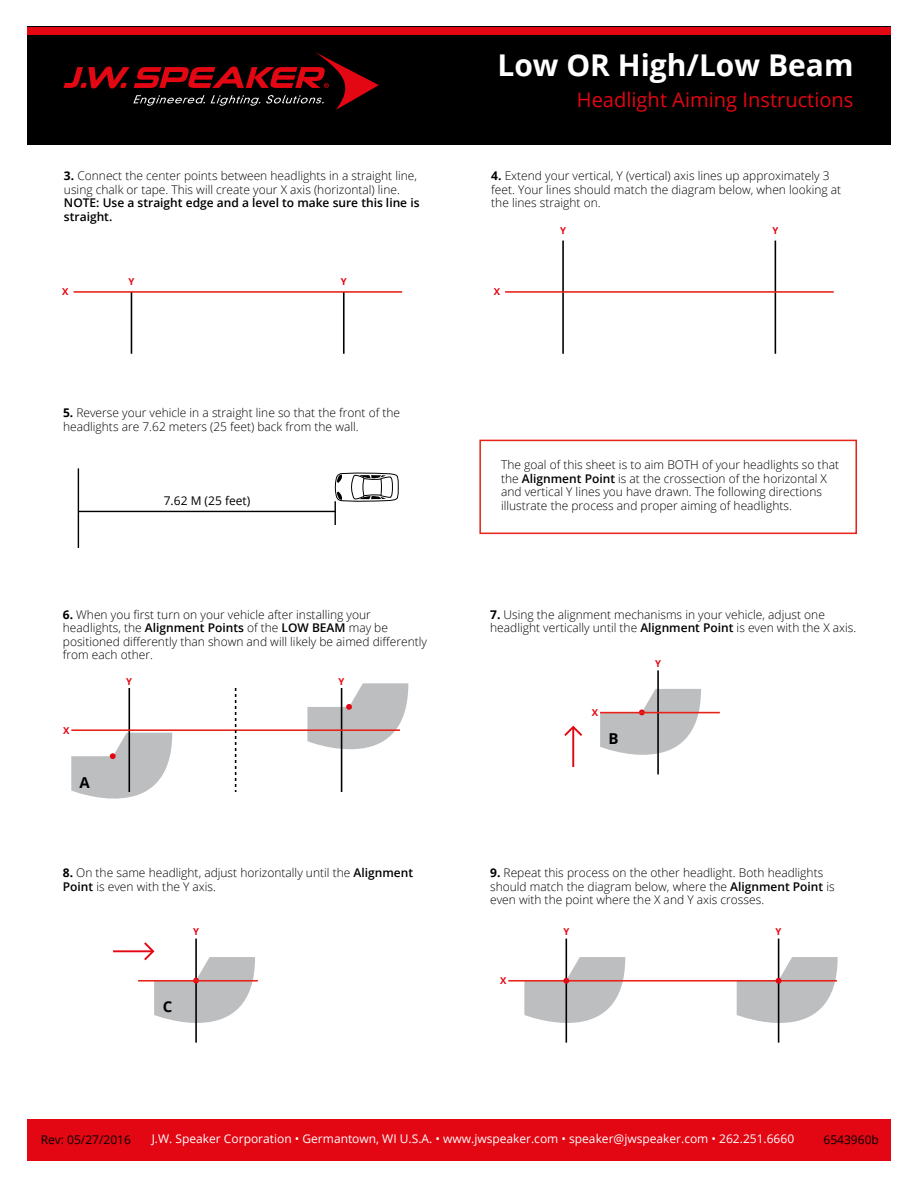
<style>
.page{position:relative;width:918px;height:1188px;background:#fff}
.page>*{position:absolute;margin:0;border:0;box-sizing:border-box;transform-origin:0 0}
.t1{font:700 30px "Open Sans";color:#fff}
.t2{font:20.1px "Open Sans";color:#e30613}
.t3{font:700 15px "Open Sans";color:#000}
.t4{font:300 12px/13.5px "Open Sans";color:#000}
.t5{font:12px "Open Sans";color:#fff}
.t6{font:600 12px/13.5px "Open Sans";color:#000}
.t7{font:12px "Open Sans";color:#000}
.t8{font:700 9.6px "Open Sans";color:#e30613}
.s1{font-weight:700}
.s2{font-weight:600}
</style>
<div class="page">
<svg style="left:600px;top:689px;width:101px;height:86px"></svg>
<svg style="left:71px;top:733px;width:101px;height:66px"></svg>
<div style="left:27px;top:27px;width:864px;height:118px;background:#000"></div>
<div style="left:27px;top:27px;width:864px;height:8px;background:#e30613"></div>
<svg style="left:64px;top:52px;width:315px;height:58px"></svg>
<hr style="left:78px;top:468px;width:1px;height:80px;background:#000">
<hr style="left:78px;top:511px;width:257px;height:1px;background:#000">
<svg style="left:335px;top:472px;width:64px;height:53px"></svg>
<hr style="left:128px;top:688px;width:2px;height:104px;background:#000">
<hr style="left:341px;top:688px;width:1px;height:104px;background:#000">
<hr style="left:71px;top:729px;width:329px;height:2px;background:#e72419">
<svg style="left:235px;top:688px;width:1px;height:104px"></svg>
<hr style="left:657px;top:670px;width:2px;height:104px;background:#000">
<hr style="left:600px;top:712px;width:120px;height:1px;background:#e72419">
<hr style="left:195px;top:939px;width:2px;height:104px;background:#000">
<svg style="left:564px;top:725px;width:19px;height:13px"></svg>
<hr style="left:572px;top:727px;width:2px;height:40px;background:#e30613">
<hr style="left:113px;top:950px;width:40px;height:2px;background:#e30613">
<hr style="left:566px;top:939px;width:1px;height:104px;background:#000">
<hr style="left:778px;top:939px;width:1px;height:104px;background:#000">
<hr style="left:508px;top:980px;width:329px;height:2px;background:#e72419">
<svg style="left:307px;top:683px;width:101px;height:98px"></svg>
<svg style="left:142px;top:940px;width:113px;height:103px"></svg>
<svg style="left:524px;top:957px;width:101px;height:86px"></svg>
<svg style="left:737px;top:957px;width:101px;height:86px"></svg>
<div style="left:479px;top:440px;width:378px;height:94px;border:2px solid #e72419"></div>
<hr style="left:138px;top:980px;width:120px;height:2px;background:#e72419">
<hr style="left:131px;top:292px;width:1px;height:62px;background:#000">
<hr style="left:343px;top:292px;width:2px;height:62px;background:#000">
<hr style="left:74px;top:291px;width:328px;height:2px;background:#e72419">
<hr style="left:562px;top:241px;width:2px;height:113px;background:#000">
<hr style="left:775px;top:241px;width:1px;height:113px;background:#000">
<hr style="left:505px;top:291px;width:329px;height:2px;background:#e72419">
<div style="left:27px;top:1120px;width:864px;height:41px;background:#e30613"></div>
<p class="t4" style="left:64px;top:169px;width:355px"><span class="s1">3.</span> Connect the center points between headlights in a straight line, using chalk or tape. This will create your X axis (horizontal) line.</p>
<p class="t6" style="left:64px;top:196px;width:357px">NOTE: Use a straight edge and a level to make sure this line is straight.</p>
<p class="t8" style="left:62px;top:285px;width:8px">X</p>
<p class="t8" style="left:129px;top:275px;width:7px">Y</p>
<p class="t8" style="left:341px;top:275px;width:7px">Y</p>
<p class="t4" style="left:63px;top:406px;width:339px"><span class="s1">5.</span> Reverse your vehicle in a straight line so that the front of the headlights are 7.62 meters (25 feet) back from the wall.</p>
<p class="t7" style="left:164px;top:493px;width:88px">7.62 M (25 feet)</p>
<h1 class="t1" style="left:497px;top:44px;width:358px">Low OR High/Low Beam</h1>
<h2 class="t2" style="left:577px;top:86px;width:278px">Headlight Aiming Instructions</h2>
<p class="t4" style="left:491px;top:169px;width:352px"><span class="s1">4.</span> Extend your vertical, Y (vertical) axis lines up approximately 3 feet. Your lines should match the diagram below, when looking at the lines straight on.</p>
<p class="t8" style="left:494px;top:285px;width:8px">X</p>
<p class="t8" style="left:560px;top:224px;width:7px">Y</p>
<p class="t8" style="left:772px;top:224px;width:7px">Y</p>
<p class="t4" style="left:501px;top:458px;width:340px">The goal of this sheet is to aim BOTH of your headlights so that the <span class="s2">Alignment Point</span> is at the crossection of the horizontal X and vertical Y lines you have drawn. The following directions illustrate the process and proper aiming of headlights.</p>
<p class="t4" style="left:63px;top:607px;width:366px"><span class="s1">6.</span> When you first turn on your vehicle after installing your headlights, the <span class="s2">Alignment Points</span> of the <span class="s2">LOW BEAM</span> may be positioned differently than shown and will likely be aimed differently from each other.</p>
<p class="t4" style="left:490px;top:607px;width:368px"><span class="s1">7.</span> Using the alignment mechanisms in your vehicle, adjust one headlight vertically until the <span class="s2">Alignment Point</span> is even with the X axis.</p>
<p class="t8" style="left:655px;top:657px;width:7px">Y</p>
<p class="t8" style="left:63px;top:723px;width:8px">X</p>
<p class="t3" style="left:79px;top:772px;width:12px">A</p>
<p class="t8" style="left:126px;top:674px;width:7px">Y</p>
<p class="t8" style="left:339px;top:674px;width:7px">Y</p>
<p class="t4" style="left:63px;top:866px;width:352px"><span class="s1">8.</span> On the same headlight, adjust horizontally until the <span class="s2">Alignment<br>Point</span> is even with the Y axis.</p>
<p class="t8" style="left:193px;top:925px;width:7px">Y</p>
<p class="t3" style="left:163px;top:996px;width:11px">C</p>
<p class="t8" style="left:592px;top:706px;width:8px">X</p>
<p class="t3" style="left:608px;top:728px;width:12px">B</p>
<p class="t4" style="left:490px;top:866px;width:346px"><span class="s1">9.</span> Repeat this process on the other headlight. Both headlights should match the diagram below, where the <span class="s2">Alignment Point</span> is even with the point where the X and Y axis crosses.</p>
<p class="t8" style="left:563px;top:925px;width:7px">Y</p>
<p class="t8" style="left:776px;top:925px;width:7px">Y</p>
<p class="t8" style="left:500px;top:974px;width:8px">X</p>
<p class="t7" style="left:41px;top:1131px;width:92px">Rev: 05/27/2016</p>
<p class="t5" style="left:152px;top:1131px;width:644px">J.W. Speaker Corporation • Germantown, WI U.S.A. • www.jwspeaker.com • speaker@jwspeaker.com • 262.251.6660</p>
<p class="t7" style="left:823px;top:1131px;width:57px">6543960b</p>
</div>
